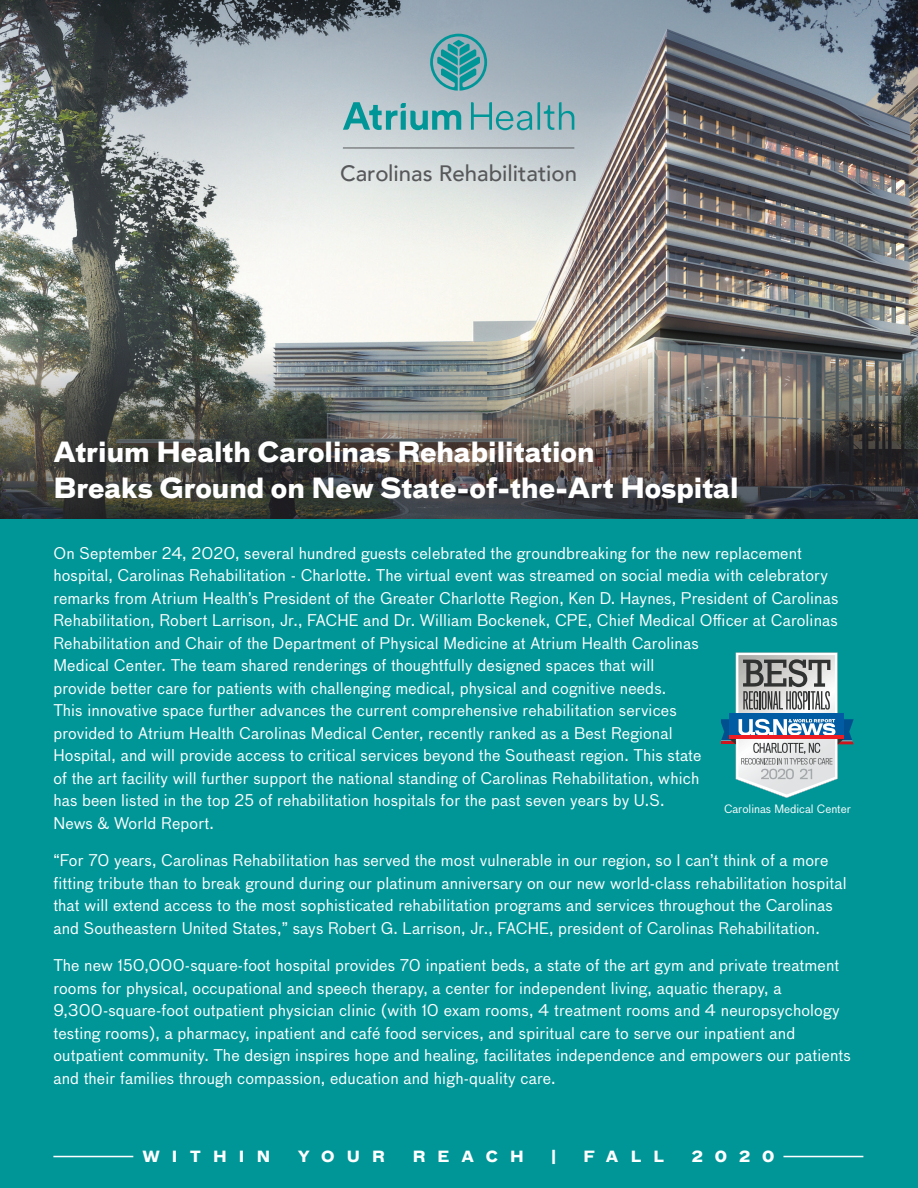
<style>
.page{position:relative;width:918px;height:1188px;background:#fff}
.page>*{position:absolute;margin:0;border:0;box-sizing:border-box;transform-origin:0 0}
.t1{font:700 27px/36px "Bau Pro";color:#fff}
.t2{font:500 22.2px "Avenir";color:#57585a}
.t3{font:15.75px/22.5px "Bau Pro";letter-spacing:.01em;color:#fff}
.t4{font:700 15px "Bau Pro";letter-spacing:.81em;color:#fff}
.t5{font:11.25px "Bau Pro";color:#fff}
</style>
<div class="page">
<div style="left:0;top:79px;width:918px;height:1109px;background:#009698"></div>
<img style="left:0;top:0;width:918px;height:519px">
<svg style="left:343px;top:34px;width:231px;height:96px;background:#8fb2ba"></svg>
<hr style="left:343px;top:148px;width:231px;height:1px;background:#57585a">
<img style="left:0;top:346px;width:917px;height:173px">
<svg style="left:721px;top:652px;width:133px;height:146px"></svg>
<hr style="left:53px;top:1156px;width:80px;height:1px;background:#fff">
<hr style="left:783px;top:1156px;width:80px;height:1px;background:#fff">
<h2 class="t2" style="left:340px;top:154px;width:239px">Carolinas Rehabilitation</h2>
<h1 class="t1" style="left:53px;top:432px;width:687px">Atrium Health Carolinas Rehabilitation<br>Breaks Ground on New State-of-the-Art Hospital</h1>
<p class="t3" style="left:53px;top:541px;width:786px">On September 24, 2020, several hundred guests celebrated the groundbreaking for the new replacement hospital, Carolinas Rehabilitation - Charlotte. The virtual event was streamed on social media with celebratory remarks from Atrium Health’s President of the Greater Charlotte Region, Ken D. Haynes, President of Carolinas Rehabilitation, Robert Larrison, Jr., FACHE and Dr. William Bockenek, CPE, Chief Medical Officer at Carolinas Rehabilitation and Chair of the Department of Physical Medicine at Atrium Health Carolinas<br>Medical Center. The team shared renderings of thoughtfully designed spaces that will<br>provide better care for patients with challenging medical, physical and cognitive needs.<br>This innovative space further advances the current comprehensive rehabilitation services<br>provided to Atrium Health Carolinas Medical Center, recently ranked as a Best Regional<br>Hospital, and will provide access to critical services beyond the Southeast region. This state<br>of the art facility will further support the national standing of Carolinas Rehabilitation, which<br>has been listed in the top 25 of rehabilitation hospitals for the past seven years by U.S.<br>News &amp; World Report.</p>
<p class="t3" style="left:53px;top:849px;width:795px">“For 70 years, Carolinas Rehabilitation has served the most vulnerable in our region, so I can’t think of a more fitting tribute than to break ground during our platinum anniversary on our new world-class rehabilitation hospital that will extend access to the most sophisticated rehabilitation programs and services throughout the Carolinas and Southeastern United States,” says Robert G. Larrison, Jr., FACHE, president of Carolinas Rehabilitation.</p>
<p class="t3" style="left:53px;top:954px;width:799px">The new 150,000-square-foot hospital provides 70 inpatient beds, a state of the art gym and private treatment rooms for physical, occupational and speech therapy, a center for independent living, aquatic therapy, a 9,300-square-foot outpatient physician clinic (with 10 exam rooms, 4 treatment rooms and 4 neuropsychology testing rooms), a pharmacy, inpatient and café food services, and spiritual care to serve our inpatient and outpatient community. The design inspires hope and healing, facilitates independence and empowers our patients and their families through compassion, education and high-quality care.</p>
<p class="t5" style="left:724px;top:801px;width:128px">Carolinas Medical Center</p>
<p class="t4" style="left:142px;top:1144px;width:129px">WITHIN</p>
<p class="t4" style="left:298px;top:1144px;width:89px">YOUR</p>
<p class="t4" style="left:413px;top:1144px;width:113px">REACH</p>
<p class="t4" style="left:551px;top:1144px;width:6px">|</p>
<p class="t4" style="left:584px;top:1144px;width:82px">FALL</p>
<p class="t4" style="left:692px;top:1144px;width:84px">2020</p>
</div>
